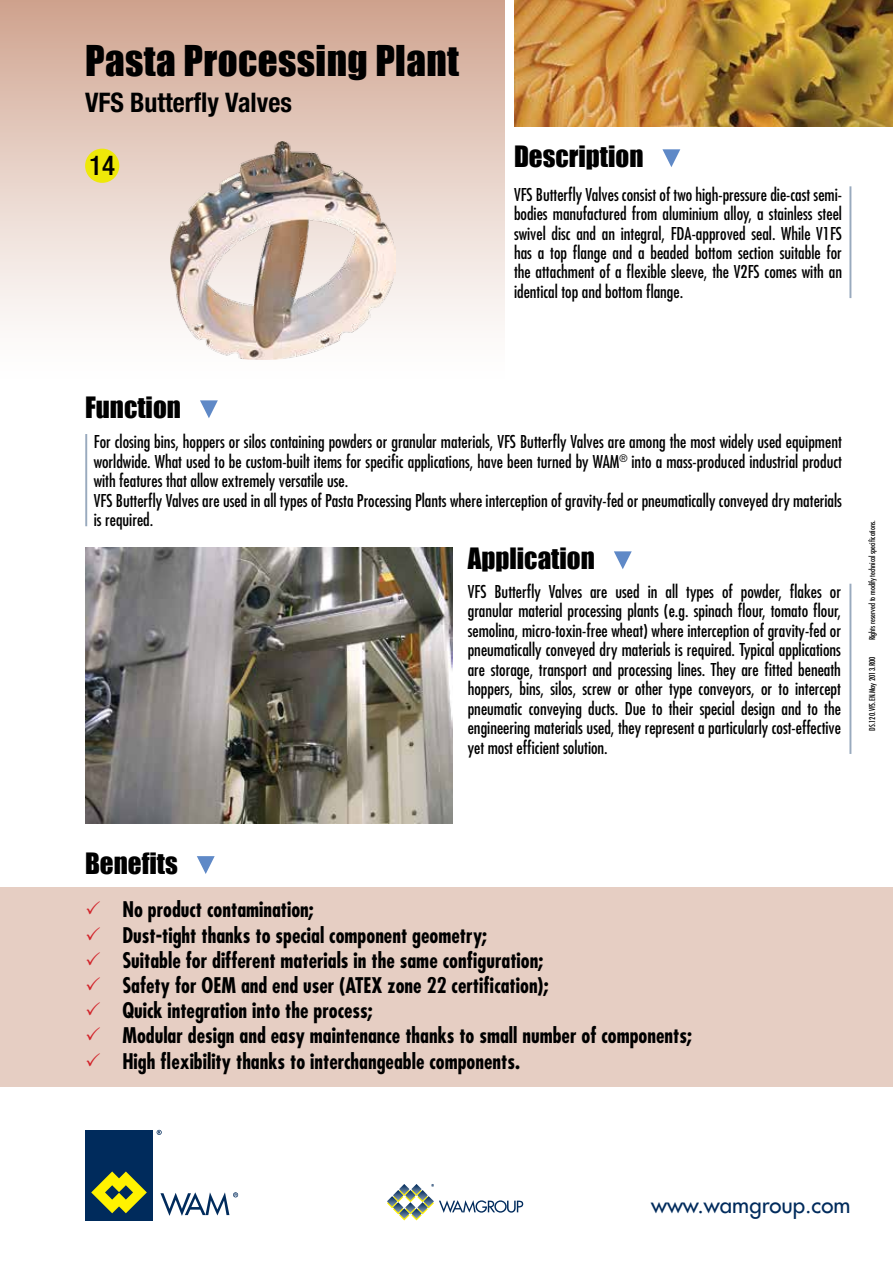
<style>
.page{position:relative;width:893px;height:1263px;background:#fff}
.page>*{position:absolute;margin:0;border:0;box-sizing:border-box;transform-origin:0 0}
.t1{font:39px "Impact";letter-spacing:.01em;color:#000}
.t2{font:500 condensed 27.15px "Helvetica Neue LT Std";color:#000}
.t3{font:27px "Impact";color:#000}
.t4{font:700 condensed 27px "Helvetica Neue LT Std";color:#000;scale:.96 1}
.t5{font:500 22.2px "Futura Std";color:#002b5c}
.t6{font:700 condensed 21px/25.2px "Futura Std";color:#000}
.t7{font:condensed 17.25px/19.5px "Futura Std";color:#000;text-align:justify}
.t8{font:condensed 7.95px "Futura Std";color:#000}
</style>
<div class="page">
<svg style="left:387px;top:1184px;width:136px;height:36px"></svg>
<div style="left:0;top:0;width:505px;height:378px;background:linear-gradient(to bottom,#d1a591,#fff)"></div>
<img style="left:514px;top:0;width:379px;height:127px">
<svg style="left:662px;top:149px;width:18px;height:18px"></svg>
<svg style="left:614px;top:551px;width:18px;height:18px"></svg>
<svg style="left:200px;top:400px;width:18px;height:18px"></svg>
<svg style="left:197px;top:856px;width:18px;height:18px"></svg>
<hr style="left:849px;top:186px;width:2px;height:112px;background:#99aabe">
<hr style="left:85px;top:434px;width:2px;height:92px;background:#99aabe">
<hr style="left:849px;top:584px;width:2px;height:170px;background:#99aabe">
<div style="left:0;top:886px;width:893px;height:200px;background:#e6cec3"></div>
<div style="left:85px;top:1130px;width:68px;height:90px;background:#002b5c"></div>
<svg style="left:91px;top:1171px;width:56px;height:42px"></svg>
<svg style="left:157px;top:1130px;width:5px;height:5px"></svg>
<svg style="left:160px;top:1192px;width:78px;height:24px"></svg>
<img style="left:85px;top:548px;width:367px;height:275px">
<img style="left:170px;top:142px;width:226px;height:217px">
<div style="left:85px;top:149px;width:34px;height:34px;background:#eee809;border-radius:50%"></div>
<h1 class="t1" style="left:85px;top:30px;width:376px">Pasta Processing Plant</h1>
<h3 class="t4" style="left:85px;top:86px;width:217px">VFS Butterfly Valves</h3>
<h2 class="t2" style="left:89px;top:150px;width:28px">14</h2>
<h3 class="t3" style="left:514px;top:136px;width:131px">Description</h3>
<p class="t7" style="left:514px;top:184px;width:329px">VFS Butterfly Valves consist of two high-pressure die-cast semi&shy;bodies manufactured from aluminium alloy, a stainless steel swivel disc and an integral, FDA-approved seal. While V1FS has a top flange and a beaded bottom section suitable for the attachment of a flexible sleeve, the V2FS comes with an identical top and bottom flange.</p>
<h3 class="t3" style="left:85px;top:387px;width:97px">Function</h3>
<p class="t7" style="left:94px;top:432px;width:750px;text-align:left">For closing bins, hoppers or silos containing powders or granular materials, VFS Butterfly Valves are among the most widely used equipment worldwide. What used to be custom-built items for specific applications, have been turned by WAM<sup>®</sup> into a mass-produced industrial product with features that allow extremely versatile use.<br>VFS Butterfly Valves are used in all types of Pasta Processing Plants where interception of gravity-fed or pneumatically conveyed dry materials is required.</p>
<h3 class="t3" style="left:468px;top:538px;width:129px">Application</h3>
<p class="t7" style="left:468px;top:582px;width:375px">VFS Butterfly Valves are used in all types of powder, flakes or granular material processing plants (e.g. spinach flour, tomato flour, semolina, micro-toxin-free wheat) where interception of gravity-fed or pneumatically conveyed dry materials is required. Typical applications are storage, transport and processing lines. They are fitted beneath hoppers, bins, silos, screw or other type conveyors, or to intercept pneumatic conveying ducts. Due to their special design and to the engineering materials used, they represent a particularly cost-effective yet most efficient solution.</p>
<p class="t8" style="left:867px;top:640px;width:122px;rotate:-90deg">Rights reserved to modify technical specifications.</p>
<p class="t8" style="left:867px;top:731px;width:76px;rotate:-90deg">DS.120.VFS.EN.May 2013.R00</p>
<h3 class="t3" style="left:85px;top:842px;width:94px">Benefits</h3>
<p class="t6" style="left:122px;top:897px;width:571px">No product contamination;<br>Dust-tight thanks to special component geometry;<br>Suitable for different materials in the same configuration;<br>Safety for OEM and end user (ATEX zone 22 certification);<br>Quick integration into the process;<br>Modular design and easy maintenance thanks to small number of components; High flexibility thanks to interchangeable components.</p>
<p class="t5" style="left:651px;top:1191px;width:201px">www.wamgroup.com</p>
</div>
